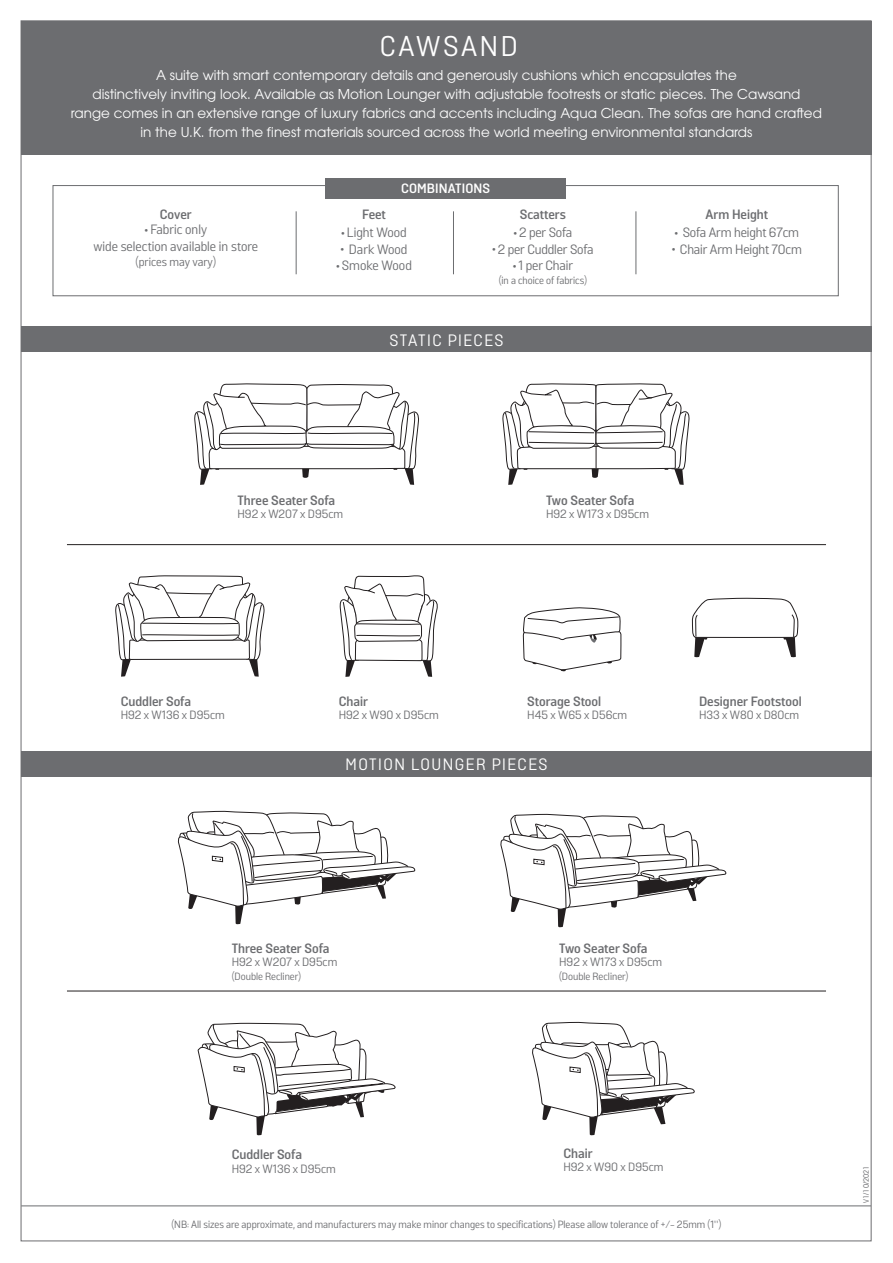
<style>
.page{position:relative;width:893px;height:1263px;background:#fff}
.page>*{position:absolute;margin:0;border:0;box-sizing:border-box;transform-origin:0 0}
.t1{font:28.5px "Argos";letter-spacing:.09em;color:#fff}
.t2{font:16.5px "Argos";letter-spacing:.09em;color:#fff}
.t3{font:13.5px/18.8px "ITC Avant Garde Got Boo";color:#fff;text-align:center}
.t4{font:700 13.5px "Argos";letter-spacing:-.005em;color:#6c6d70}
.t5{font:13.5px/16.6px "Argos";letter-spacing:-.01em;color:#6c6d70;text-align:center}
.t6{font:700 13.5px "Argos";letter-spacing:.01em;color:#fff}
.t7{font:12px "Argos";color:#6c6d70}
.t8{font:10.5px "Argos";color:#6c6d70}
.t9{font:condensed 7.5px "Avant Garde";color:#6c6d70}
.s1{font-family:"VAG Rounded";font-weight:900;font-size:7.5px}
.s2{font-family:"VAG Rounded Std";font-weight:900;font-size:7.5px}
</style>
<div class="page">
<div style="left:21px;top:21px;width:851px;height:133px;background:#6c6d70"></div>
<hr style="left:21px;top:1205px;width:850px;height:1px;background:#6c6d70">
<hr style="left:67px;top:544px;width:759px;height:1px;background:#231f20">
<hr style="left:67px;top:991px;width:759px;height:1px;background:#231f20">
<svg style="left:194px;top:383px;width:225px;height:102px"></svg>
<svg style="left:503px;top:383px;width:186px;height:102px"></svg>
<svg style="left:340px;top:576px;width:98px;height:101px"></svg>
<svg style="left:523px;top:607px;width:98px;height:65px"></svg>
<svg style="left:692px;top:598px;width:106px;height:60px"></svg>
<div style="left:21px;top:326px;width:851px;height:26px;background:#6c6d70"></div>
<div style="left:21px;top:751px;width:851px;height:26px;background:#6c6d70"></div>
<div style="left:53px;top:185px;width:785px;height:111px;border:1px solid #6c6d70"></div>
<div style="left:325px;top:179px;width:241px;height:20px;background:#6c6d70"></div>
<hr style="left:453px;top:211px;width:1px;height:63px;background:#6c6d70">
<hr style="left:636px;top:211px;width:1px;height:63px;background:#6c6d70">
<svg style="left:115px;top:575px;width:149px;height:102px"></svg>
<svg style="left:177px;top:811px;width:239px;height:113px"></svg>
<svg style="left:500px;top:814px;width:227px;height:113px"></svg>
<svg style="left:532px;top:1022px;width:163px;height:113px"></svg>
<svg style="left:198px;top:1023px;width:198px;height:112px"></svg>
<hr style="left:296px;top:211px;width:1px;height:63px;background:#6c6d70">
<h1 class="t1" style="left:380px;top:30px;width:139px">CAWSAND</h1>
<p class="t3" style="left:71px;top:66px;width:752px">A suite with smart contemporary details and generously cushions which encapsulates the<br>distinctively inviting look. Available as Motion Lounger with adjustable footrests or static pieces. The Cawsand<br>range comes in an extensive range of luxury fabrics and accents including Aqua Clean. The sofas are hand crafted in the U.K. from the finest materials sourced across the world meeting environmental standards</p>
<p class="t4" style="left:160px;top:206px;width:33px">Cover</p>
<p class="t5" style="left:93px;top:221px;width:166px"><span class="s1">•</span> Fabric only<br>wide selection available in store</p>
<p class="t7" style="left:136px;top:255px;width:82px">(prices may vary)</p>
<p class="t6" style="left:401px;top:180px;width:91px">COMBINATIONS</p>
<p class="t4" style="left:362px;top:206px;width:25px">Feet</p>
<p class="t5" style="left:341px;top:224px;width:67px"><span class="s2">•</span> Light Wood</p>
<p class="t5" style="left:340px;top:240px;width:69px"><span class="s2">•</span> Dark Wood</p>
<p class="t5" style="left:336px;top:257px;width:77px"><span class="s2">•</span> Smoke Wood</p>
<p class="t4" style="left:520px;top:206px;width:48px">Scatters</p>
<p class="t5" style="left:513px;top:224px;width:60px"><span class="s2">•</span> 2 per Sofa</p>
<p class="t5" style="left:492px;top:240px;width:103px"><span class="s2">•</span> 2 per Cuddler Sofa</p>
<p class="t5" style="left:513px;top:257px;width:62px"><span class="s2">•</span> 1 per Chair</p>
<p class="t8" style="left:499px;top:274px;width:90px">(in a choice of fabrics)</p>
<p class="t2" style="left:389px;top:330px;width:116px">STATIC PIECES</p>
<p class="t4" style="left:706px;top:206px;width:64px">Arm Height</p>
<p class="t5" style="left:674px;top:224px;width:126px"><span class="s2">•</span> Sofa Arm height 67cm</p>
<p class="t5" style="left:672px;top:240px;width:132px"><span class="s2">•</span> Chair Arm Height 70cm</p>
<p class="t4" style="left:237px;top:492px;width:99px">Three Seater Sofa</p>
<p class="t7" style="left:237px;top:507px;width:107px">H92 x W207 x D95cm</p>
<p class="t4" style="left:546px;top:492px;width:90px">Two Seater Sofa</p>
<p class="t7" style="left:546px;top:507px;width:105px">H92 x W173 x D95cm</p>
<p class="t4" style="left:121px;top:693px;width:72px">Cuddler Sofa</p>
<p class="t7" style="left:121px;top:708px;width:106px">H92 x W136 x D95cm</p>
<p class="t4" style="left:339px;top:693px;width:31px">Chair</p>
<p class="t7" style="left:339px;top:708px;width:102px">H92 x W90 x D95cm</p>
<p class="t4" style="left:527px;top:693px;width:75px">Storage Stool</p>
<p class="t7" style="left:527px;top:708px;width:101px">H45 x W65 x D56cm</p>
<p class="t2" style="left:345px;top:755px;width:203px">MOTION LOUNGER PIECES</p>
<p class="t4" style="left:699px;top:693px;width:104px">Designer Footstool</p>
<p class="t7" style="left:699px;top:708px;width:102px">H33 x W80 x D80cm</p>
<p class="t4" style="left:232px;top:940px;width:99px">Three Seater Sofa</p>
<p class="t7" style="left:232px;top:955px;width:107px">H92 x W207 x D95cm</p>
<p class="t8" style="left:232px;top:970px;width:71px">(Double Recliner)</p>
<p class="t4" style="left:232px;top:1146px;width:72px">Cuddler Sofa</p>
<p class="t7" style="left:232px;top:1161px;width:106px">H92 x W136 x D95cm</p>
<p class="t4" style="left:559px;top:940px;width:90px">Two Seater Sofa</p>
<p class="t7" style="left:559px;top:955px;width:105px">H92 x W173 x D95cm</p>
<p class="t8" style="left:559px;top:970px;width:71px">(Double Recliner)</p>
<p class="t4" style="left:563px;top:1145px;width:31px">Chair</p>
<p class="t7" style="left:563px;top:1160px;width:102px">H92 x W90 x D95cm</p>
<p class="t8" style="left:171px;top:1218px;width:551px">(NB: All sizes are approximate, and manufacturers may make minor changes to specifications) Please allow tolerance of +/- 25mm (1”)</p>
<p class="t9" style="left:861px;top:1202px;width:39px;rotate:-90deg">V1/10/2021</p>
</div>
